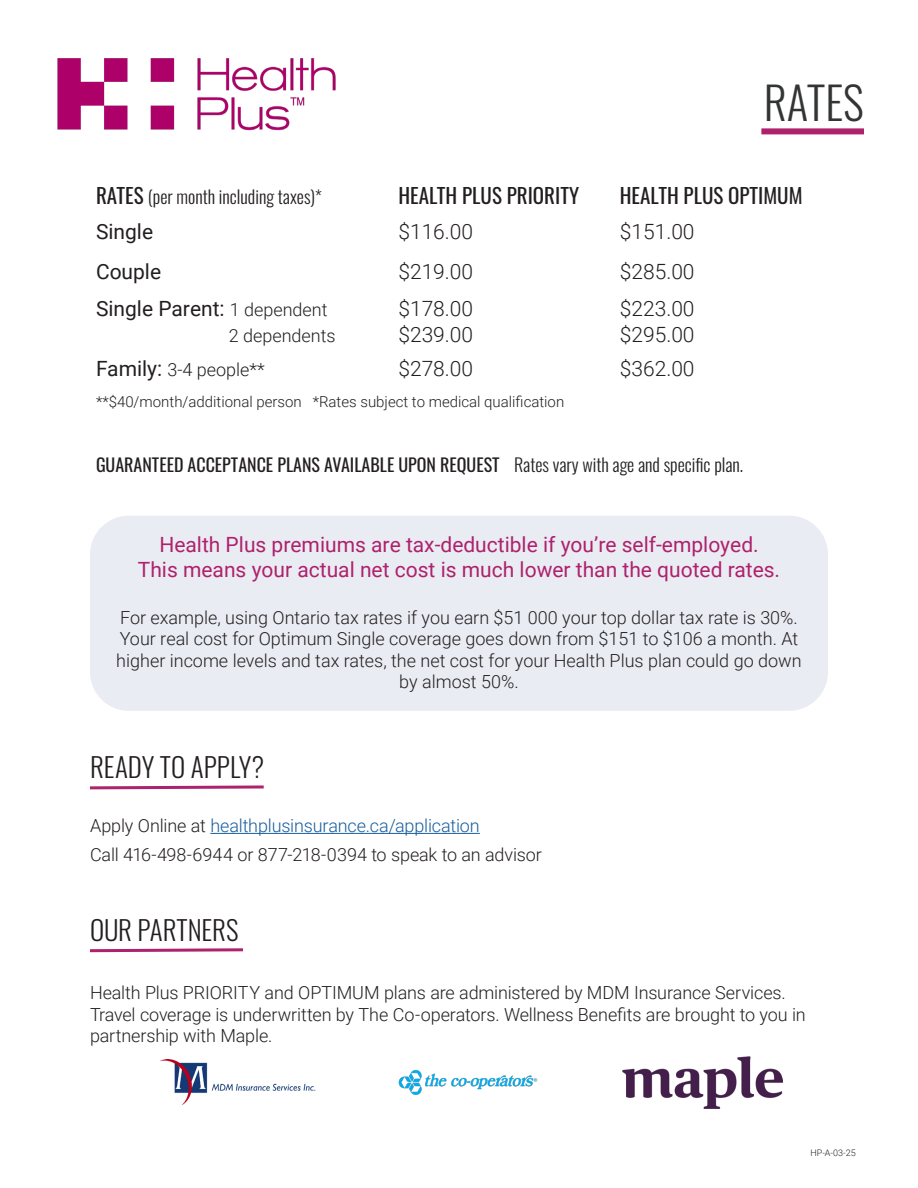
<style>
.page{position:relative;width:918px;height:1188px;background:#fff}
.page>*{position:absolute;margin:0;border:0;box-sizing:border-box;transform-origin:0 0}
.t1{font:300 45px "Oswald";color:#333434}
.t2{font:300 27px "Oswald";color:#231f20}
.t3{font:21px "Roboto";color:#ae216c}
.t4{font:300 21px "Roboto";color:#231f20}
.t5{font:21px "Oswald";color:#231f20}
.t6{font:21px "Roboto";color:#231f20}
.t7{font:300 18px/21.6px "Roboto";color:#231f20;text-align:center}
.t8{font:18px "Oswald";color:#231f20}
.t9{font:300 18px "Roboto";letter-spacing:-.01em;color:#175d9e}
.t10{font:300 18px "Oswald";color:#231f20}
.t11{font:300 15px "Roboto";color:#231f20}
.t12{font:300 9px "Roboto";color:#231f20}
.s1{font-weight:400;font-size:21px}
.s2{font-weight:300;font-size:18px}
.s3{font-weight:300}
.s4{color:#231f20}
</style>
<div class="page">
<img style="left:57px;top:58px;width:279px;height:73px">
<div style="left:90px;top:516px;width:738px;height:195px;background:#e4e6ef;border-radius:39px"></div>
<hr style="left:210px;top:833px;width:270px;height:1px;background:#175d9e">
<div style="left:761px;top:128px;width:103px;height:6px;background:#ae216c"></div>
<svg style="left:90px;top:785px;width:174px;height:5px"></svg>
<svg style="left:90px;top:948px;width:153px;height:5px"></svg>
<img style="left:399px;top:1070px;width:139px;height:25px">
<img style="left:160px;top:1059px;width:156px;height:45px">
<img style="left:623px;top:1057px;width:160px;height:52px">
<p class="t1" style="left:764px;top:63px;width:102px">RATES</p>
<p class="t10" style="left:96px;top:181px;width:227px"><span class="s1">RATES</span> (per month including taxes)*</p>
<p class="t5" style="left:398px;top:177px;width:182px">HEALTH PLUS PRIORITY</p>
<p class="t5" style="left:620px;top:177px;width:184px">HEALTH PLUS OPTIMUM</p>
<p class="t6" style="left:96px;top:217px;width:59px">Single</p>
<p class="t4" style="left:398px;top:217px;width:76px">$116.00</p>
<p class="t4" style="left:620px;top:217px;width:76px">$151.00</p>
<p class="t6" style="left:96px;top:256px;width:67px">Couple</p>
<p class="t4" style="left:398px;top:256px;width:76px">$219.00</p>
<p class="t4" style="left:620px;top:256px;width:76px">$285.00</p>
<p class="t6" style="left:96px;top:294px;width:233px">Single Parent: <span class="s2">1 dependent</span></p>
<p class="t7" style="left:229px;top:324px;width:108px">2 dependents</p>
<p class="t4" style="left:398px;top:294px;width:76px">$178.00</p>
<p class="t4" style="left:398px;top:319px;width:76px">$239.00</p>
<p class="t4" style="left:620px;top:294px;width:76px">$223.00</p>
<p class="t4" style="left:620px;top:319px;width:76px">$295.00</p>
<p class="t7" style="left:96px;top:358px;width:170px"><span class="s1">Family:</span> 3-4 people**</p>
<p class="t4" style="left:398px;top:353px;width:76px">$278.00</p>
<p class="t4" style="left:620px;top:353px;width:76px">$362.00</p>
<p class="t11" style="left:96px;top:391px;width:470px">**$40/month/additional person *Rates subject to medical qualification</p>
<p class="t8" style="left:96px;top:449px;width:649px">GUARANTEED ACCEPTANCE PLANS AVAILABLE UPON REQUEST <span class="s3">Rates vary with age and specific plan.</span></p>
<p class="t3" style="left:159px;top:529px;width:601px">Health Plus premiums are tax-deductible if you’re self-employed.</p>
<p class="t3" style="left:138px;top:555px;width:644px">This means your actual net cost is much lower than the quoted rates.</p>
<p class="t7" style="left:116px;top:606px;width:687px">For example, using Ontario tax rates if you earn $51 000 your top dollar tax rate is 30%.<br>Your real cost for Optimum Single coverage goes down from $151 to $106 a month. At higher income levels and tax rates, the net cost for your Health Plus plan could go down by almost 50%.</p>
<p class="t2" style="left:90px;top:743px;width:176px">READY TO APPLY?</p>
<p class="t9" style="left:90px;top:813px;width:391px"><span class="s4">Apply Online at</span> healthplusinsurance.ca/application</p>
<p class="t7" style="left:90px;top:843px;width:453px">Call 416-498-6944 or 877-218-0394 to speak to an advisor</p>
<p class="t2" style="left:90px;top:906px;width:150px">OUR PARTNERS</p>
<p class="t7" style="left:90px;top:981px;width:717px;text-align:left">Health Plus PRIORITY and OPTIMUM plans are administered by MDM Insurance Services.<br>Travel coverage is underwritten by The Co-operators. Wellness Benefits are brought to you in partnership with Maple.</p>
<p class="t12" style="left:810px;top:1147px;width:47px">HP-A-03-25</p>
</div>
